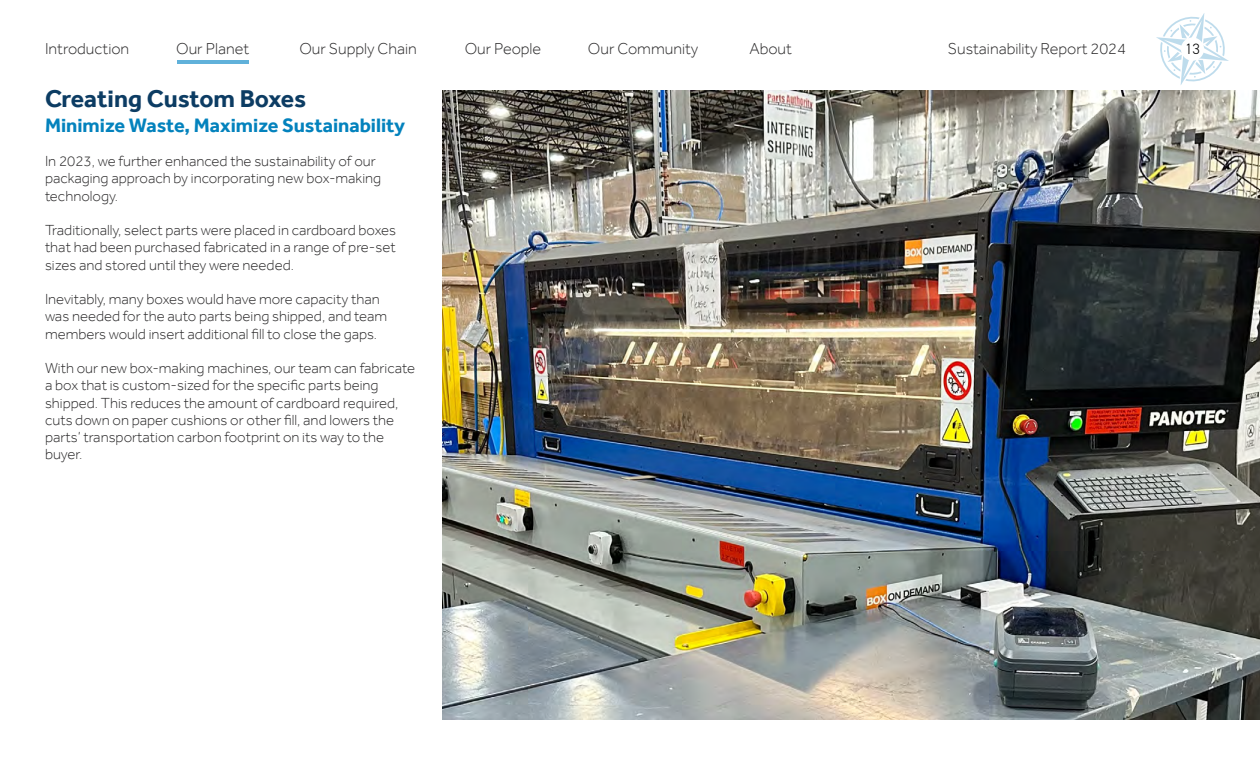
<style>
.page{position:relative;width:1260px;height:765px;background:#fff}
.page>*{position:absolute;margin:0;border:0;box-sizing:border-box;transform-origin:0 0}
.t1{font:700 25px "Effra";color:#0c3c63}
.t2{font:700 20px "Effra";color:#0382bd}
.t3{font:300 16.25px "Effra";color:#292829}
.t4{font:300 15px/17.2px "Effra";color:#292829}
.t5{font:300 15px "DIN2014";color:#000}
</style>
<div class="page">
<svg style="left:1156px;top:13px;width:73px;height:72px"></svg>
<img style="left:442px;top:90px;width:818px;height:630px">
<hr style="left:177px;top:60px;width:72px;height:3px;background:#60b1da">
<p class="t3" style="left:45px;top:39px;width:86px">Introduction</p>
<p class="t3" style="left:176px;top:39px;width:75px">Our Planet</p>
<p class="t3" style="left:299px;top:39px;width:119px">Our Supply Chain</p>
<p class="t3" style="left:465px;top:39px;width:78px">Our People</p>
<p class="t3" style="left:588px;top:39px;width:112px">Our Community</p>
<p class="t3" style="left:749px;top:39px;width:44px">About</p>
<p class="t3" style="left:948px;top:39px;width:180px">Sustainability Report 2024</p>
<h1 class="t1" style="left:45px;top:83px;width:263px">Creating Custom Boxes</h1>
<h2 class="t2" style="left:45px;top:113px;width:362px">Minimize Waste, Maximize Sustainability</h2>
<p class="t4" style="left:45px;top:152px;width:338px">In 2023, we further enhanced the sustainability of our packaging approach by incorporating new box-making technology.</p>
<p class="t4" style="left:45px;top:221px;width:353px;text-align:justify">Traditionally, select parts were placed in cardboard boxes that had been purchased fabricated in a range of pre-set sizes and stored until they were needed.</p>
<p class="t4" style="left:45px;top:290px;width:344px">Inevitably, many boxes would have more capacity than was needed for the auto parts being shipped, and team members would insert additional fill to close the gaps.</p>
<p class="t4" style="left:45px;top:359px;width:372px">With our new box-making machines, our team can fabricate a box that is custom-sized for the specific parts being shipped. This reduces the amount of cardboard required, cuts down on paper cushions or other fill, and lowers the parts’ transportation carbon footprint on its way to the buyer.</p>
<p class="t5" style="left:1185px;top:40px;width:16px">13</p>
</div>
